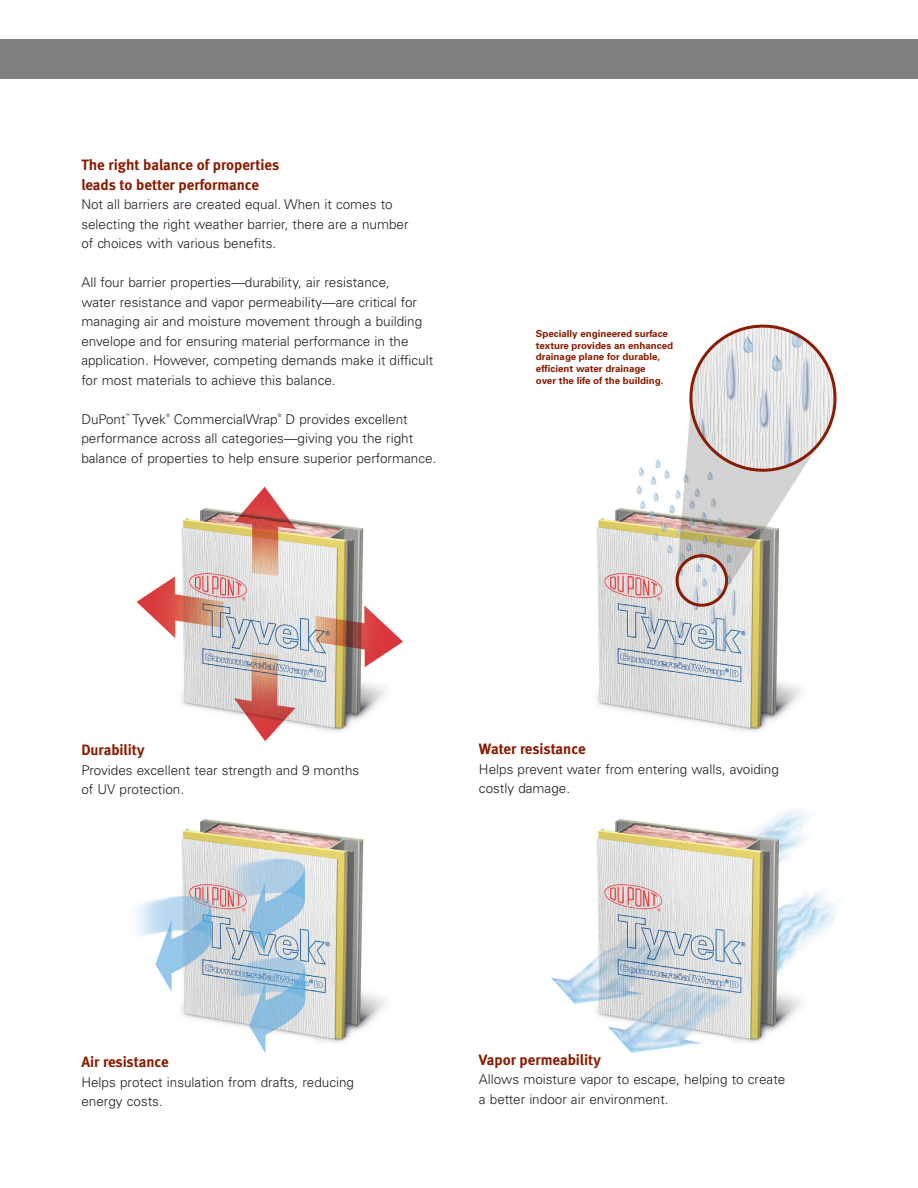
<style>
.page{position:relative;width:918px;height:1188px;background:#fff}
.page>*{position:absolute;margin:0;border:0;box-sizing:border-box;transform-origin:0 0}
._04_Subhead{font:15px/19.5px "Meta Bold LF";color:#891c02}
._05_Body{font:300 13.5px/19.5px "Univers";color:#231f20}
._09_Callout_Bold{font:700 9.75px/11.7px "Univers";color:#891c02}
._05_Body-2{font:300 4.8px "Univers";color:#231f20}
</style>
<div class="page">
<img style="left:596px;top:459px;width:206px;height:273px">
<svg style="left:671px;top:324px;width:166px;height:287px"></svg>
<img style="left:136px;top:486px;width:267px;height:256px">
<img style="left:136px;top:819px;width:251px;height:234px">
<img style="left:551px;top:809px;width:287px;height:244px">
<div style="left:0;top:40px;width:918px;height:39px;background:#808083"></div>
<p class="_04_Subhead" style="left:81px;top:155px;width:199px">The right balance of properties leads to better performance</p>
<p class="_05_Body" style="left:81px;top:194px;width:329px">Not all barriers are created equal. When it comes to selecting the right weather barrier, there are a number of choices with various benefits.</p>
<p class="_05_Body" style="left:81px;top:272px;width:353px">All four barrier properties—durability, air resistance,<br>water resistance and vapor permeability—are critical for managing air and moisture movement through a building envelope and for ensuring material performance in the application. However, competing demands make it difficult for most materials to achieve this balance.</p>
<p class="_05_Body" style="left:81px;top:409px;width:46px">DuPont</p>
<p class="_05_Body-2" style="left:126px;top:413px;width:6px">™</p>
<p class="_05_Body" style="left:133px;top:409px;width:35px">Tyvek</p>
<p class="_05_Body-2" style="left:166px;top:413px;width:5px">®</p>
<p class="_05_Body" style="left:174px;top:409px;width:105px">CommercialWrap</p>
<p class="_05_Body-2" style="left:278px;top:413px;width:5px">®</p>
<p class="_05_Body" style="left:81px;top:409px;width:356px;text-indent:204px">D provides excellent performance across all categories—giving you the right balance of properties to help ensure superior performance.</p>
<p class="_09_Callout_Bold" style="left:536px;top:327px;width:139px">Specially engineered surface texture provides an enhanced drainage plane for durable, efficient water drainage<br>over the life of the building.</p>
<p class="_04_Subhead" style="left:81px;top:740px;width:65px">Durability</p>
<p class="_05_Body" style="left:81px;top:760px;width:280px">Provides excellent tear strength and 9 months of UV protection.</p>
<p class="_04_Subhead" style="left:81px;top:1052px;width:89px">Air resistance</p>
<p class="_05_Body" style="left:81px;top:1072px;width:274px">Helps protect insulation from drafts, reducing energy costs.</p>
<p class="_04_Subhead" style="left:479px;top:739px;width:108px">Water resistance</p>
<p class="_05_Body" style="left:479px;top:759px;width:301px">Helps prevent water from entering walls, avoiding costly damage.</p>
<p class="_04_Subhead" style="left:479px;top:1050px;width:123px">Vapor permeability</p>
<p class="_05_Body" style="left:479px;top:1069px;width:308px">Allows moisture vapor to escape, helping to create a better indoor air environment.</p>
</div>
